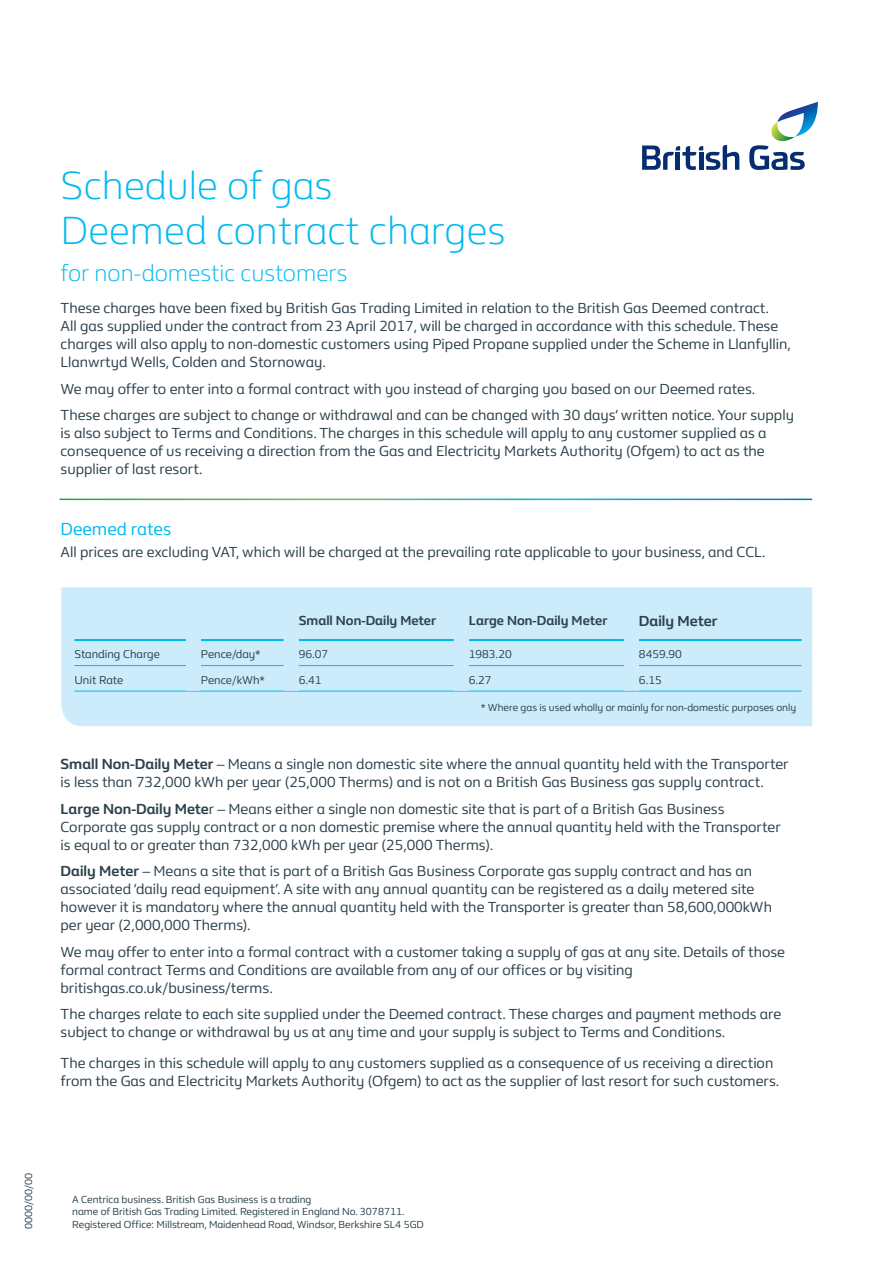
<style>
.page{position:relative;width:893px;height:1263px;background:#fff}
.page>*{position:absolute;margin:0;border:0;box-sizing:border-box;transform-origin:0 0}
.BGB_Heading{font:300 40.5px/45px "BG Flame";color:#00baf1}
.BGB_Heading-2{font:300 24px "BG Flame";color:#00baf1}
.BGB_Body{font:18px "BG Flame";color:#00baf1}
.BGB_Body-2{font:15px/18px "BG Flame";color:#2d424d}
.BGB_Table_Header{font:700 15px "BG Flame";color:#2d424d}
.BGB_Table_Header-2{font:700 13.5px "BG Flame";color:#2d424d}
.BGB_Table_Copy{font:11.7px "BG Flame";color:#2d424d}
.BGB_Registered___Let{font:10.5px "BG Flame";color:#2d424d}
.BGB_Body-3{font:10.5px "BG Flame";color:#2d424d}
.s1{font-weight:700}
</style>
<div class="page">
<div style="left:61px;top:587px;width:751px;height:139px;background:#cdecfb"></div>
<hr style="left:74px;top:639px;width:112px;height:2px;background:#00baf1">
<hr style="left:201px;top:639px;width:83px;height:2px;background:#00baf1">
<hr style="left:299px;top:639px;width:155px;height:2px;background:#00baf1">
<hr style="left:469px;top:639px;width:155px;height:2px;background:#00baf1">
<hr style="left:639px;top:639px;width:162px;height:2px;background:#00baf1">
<hr style="left:74px;top:665px;width:112px;height:1px;background:#00baf1">
<hr style="left:201px;top:665px;width:83px;height:1px;background:#00baf1">
<hr style="left:299px;top:665px;width:155px;height:1px;background:#00baf1">
<hr style="left:469px;top:665px;width:155px;height:1px;background:#00baf1">
<hr style="left:639px;top:665px;width:162px;height:1px;background:#00baf1">
<hr style="left:74px;top:691px;width:119px;height:1px;background:#00baf1">
<hr style="left:193px;top:691px;width:98px;height:1px;background:#00baf1">
<hr style="left:291px;top:691px;width:170px;height:1px;background:#00baf1">
<hr style="left:461px;top:691px;width:170px;height:1px;background:#00baf1">
<hr style="left:631px;top:691px;width:170px;height:1px;background:#00baf1">
<div style="left:797px;top:593px;width:9px;height:21px;background:#cdecfb"></div>
<div style="left:186px;top:593px;width:15px;height:21px;background:#cdecfb"></div>
<div style="left:284px;top:593px;width:15px;height:21px;background:#cdecfb"></div>
<div style="left:186px;top:614px;width:15px;height:26px;background:#cdecfb"></div>
<div style="left:284px;top:614px;width:15px;height:26px;background:#cdecfb"></div>
<div style="left:186px;top:640px;width:15px;height:25px;background:#cdecfb"></div>
<div style="left:284px;top:640px;width:15px;height:25px;background:#cdecfb"></div>
<div style="left:186px;top:665px;width:15px;height:26px;background:#cdecfb"></div>
<div style="left:284px;top:665px;width:15px;height:26px;background:#cdecfb"></div>
<div style="left:454px;top:593px;width:15px;height:21px;background:#cdecfb"></div>
<div style="left:454px;top:614px;width:15px;height:26px;background:#cdecfb"></div>
<div style="left:454px;top:640px;width:15px;height:25px;background:#cdecfb"></div>
<div style="left:624px;top:640px;width:15px;height:25px;background:#cdecfb"></div>
<div style="left:454px;top:665px;width:15px;height:26px;background:#cdecfb"></div>
<div style="left:624px;top:665px;width:15px;height:26px;background:#cdecfb"></div>
<div style="left:624px;top:593px;width:15px;height:21px;background:#cdecfb"></div>
<div style="left:624px;top:614px;width:15px;height:26px;background:#cdecfb"></div>
<svg style="left:642px;top:145px;width:97px;height:25px"></svg>
<svg style="left:749px;top:102px;width:69px;height:68px"></svg>
<p class="BGB_Heading" style="left:61px;top:161px;width:447px">Schedule of gas<br>Deemed contract charges</p>
<p class="BGB_Heading-2" style="left:61px;top:257px;width:289px">for non-domestic customers</p>
<p class="BGB_Body-2" style="left:61px;top:298px;width:732px">These charges have been fixed by British Gas Trading Limited in relation to the British Gas Deemed contract.<br>All gas supplied under the contract from 23 April 2017, will be charged in accordance with this schedule. These charges will also apply to non-domestic customers using Piped Propane supplied under the Scheme in Llanfyllin, Llanwrtyd Wells, Colden and Stornoway.</p>
<p class="BGB_Body-2" style="left:61px;top:379px;width:696px">We may offer to enter into a formal contract with you instead of charging you based on our Deemed rates.</p>
<p class="BGB_Body-2" style="left:61px;top:406px;width:735px">These charges are subject to change or withdrawal and can be changed with 30 days’ written notice. Your supply is also subject to Terms and Conditions. The charges in this schedule will apply to any customer supplied as a consequence of us receiving a direction from the Gas and Electricity Markets Authority (Ofgem) to act as the supplier of last resort.</p>
<p class="BGB_Body" style="left:61px;top:516px;width:112px">Deemed rates</p>
<p class="BGB_Body-2" style="left:61px;top:542px;width:706px">All prices are excluding VAT, which will be charged at the prevailing rate applicable to your business, and CCL.</p>
<p class="BGB_Table_Header-2" style="left:299px;top:611px;width:139px">Small Non-Daily Meter</p>
<p class="BGB_Table_Header-2" style="left:469px;top:611px;width:140px">Large Non-Daily Meter</p>
<p class="BGB_Table_Header" style="left:639px;top:611px;width:80px">Daily Meter</p>
<p class="BGB_Table_Copy" style="left:74px;top:647px;width:87px">Standing Charge</p>
<p class="BGB_Table_Copy" style="left:201px;top:647px;width:61px">Pence/day*</p>
<p class="BGB_Table_Copy" style="left:299px;top:647px;width:31px">96.07</p>
<p class="BGB_Table_Copy" style="left:469px;top:647px;width:44px">1983.20</p>
<p class="BGB_Table_Copy" style="left:639px;top:647px;width:44px">8459.90</p>
<p class="BGB_Table_Copy" style="left:74px;top:672px;width:50px">Unit Rate</p>
<p class="BGB_Table_Copy" style="left:201px;top:672px;width:66px">Pence/kWh*</p>
<p class="BGB_Table_Copy" style="left:299px;top:672px;width:24px">6.41</p>
<p class="BGB_Table_Copy" style="left:469px;top:672px;width:24px">6.27</p>
<p class="BGB_Table_Copy" style="left:639px;top:672px;width:24px">6.15</p>
<p class="BGB_Body-3" style="left:481px;top:700px;width:317px">* Where gas is used wholly or mainly for non-domestic purposes only</p>
<p class="BGB_Body-2" style="left:61px;top:754px;width:730px"><span class="s1">Small Non-Daily Meter</span> – Means a single non domestic site where the annual quantity held with the Transporter is less than 732,000 kWh per year (25,000 Therms) and is not on a British Gas Business gas supply contract.</p>
<p class="BGB_Body-2" style="left:61px;top:799px;width:722px"><span class="s1">Large Non-Daily Mete</span>r – Means either a single non domestic site that is part of a British Gas Business<br>Corporate gas supply contract or a non domestic premise where the annual quantity held with the Transporter is equal to or greater than 732,000 kWh per year (25,000 Therms).</p>
<p class="BGB_Body-2" style="left:61px;top:861px;width:713px"><span class="s1">Daily Meter</span> – Means a site that is part of a British Gas Business Corporate gas supply contract and has an associated ‘daily read equipment’. A site with any annual quantity can be registered as a daily metered site however it is mandatory where the annual quantity held with the Transporter is greater than 58,600,000kWh per year (2,000,000 Therms).</p>
<p class="BGB_Body-2" style="left:61px;top:942px;width:726px">We may offer to enter into a formal contract with a customer taking a supply of gas at any site. Details of those formal contract Terms and Conditions are available from any of our offices or by visiting britishgas.co.uk/business/terms.</p>
<p class="BGB_Body-2" style="left:61px;top:1004px;width:722px">The charges relate to each site supplied under the Deemed contract. These charges and payment methods are subject to change or withdrawal by us at any time and your supply is subject to Terms and Conditions.</p>
<p class="BGB_Body-2" style="left:61px;top:1053px;width:720px">The charges in this schedule will apply to any customers supplied as a consequence of us receiving a direction from the Gas and Electricity Markets Authority (Ofgem) to act as the supplier of last resort for such customers.</p>
<p class="BGB_Registered___Let" style="left:22px;top:1229px;width:57px;rotate:-90deg">0000/00/00</p>
<p class="BGB_Registered___Let" style="left:72px;top:1192px;width:241px">A Centrica business. British Gas Business is a trading</p>
<p class="BGB_Registered___Let" style="left:72px;top:1205px;width:334px">name of British Gas Trading Limited. Registered in England No. 3078711.</p>
<p class="BGB_Registered___Let" style="left:72px;top:1217px;width:353px">Registered Office: Millstream, Maidenhead Road, Windsor, Berkshire SL4 5GD</p>
</div>
